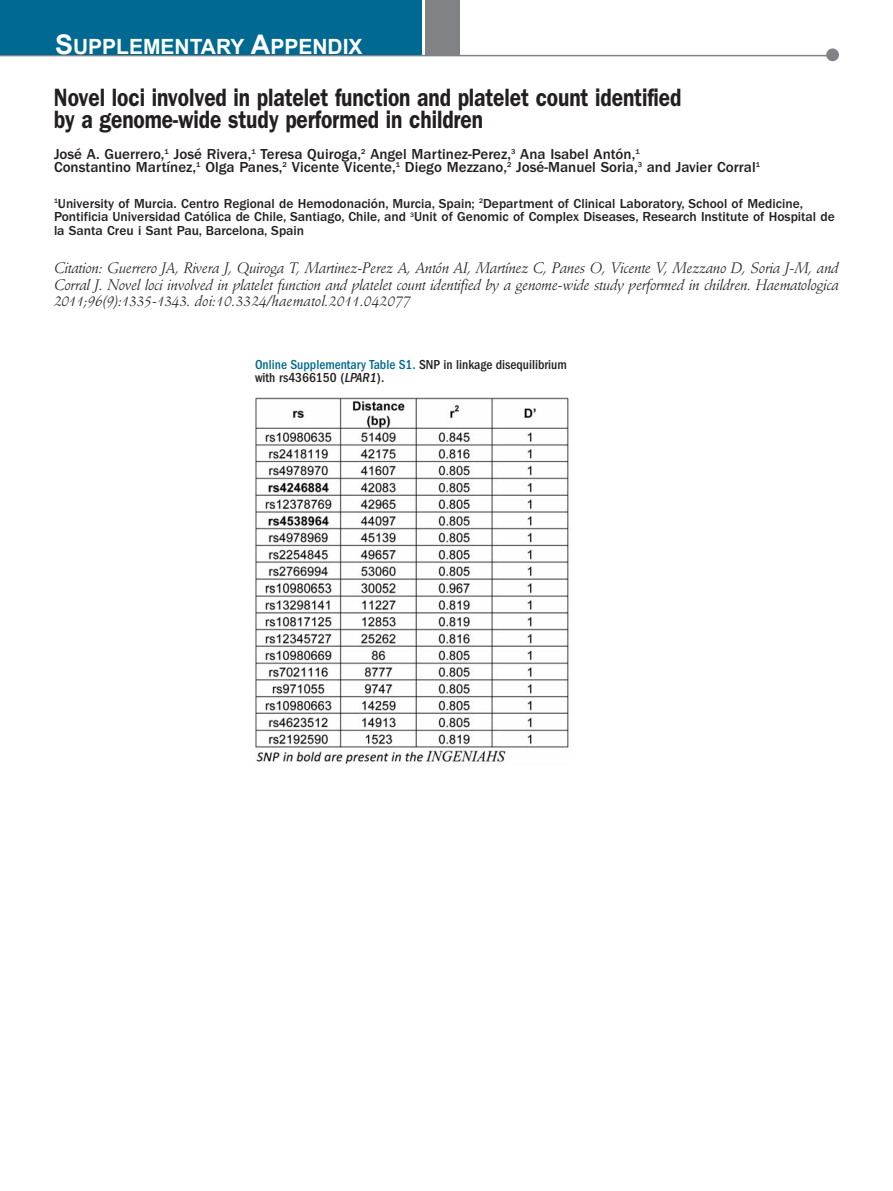
<style>
.page{position:relative;width:893px;height:1191px;background:#fff}
.page>*{position:absolute;margin:0;border:0;box-sizing:border-box;transform-origin:0 0}
.t1{font:600 25.2px/22.5px "Franklin Gothic";letter-spacing:-.005em;color:#231f20;scale:.83 1}
.t2{font:700 21px "Arial";color:#fff}
.t3{font:italic 15px/16.5px "Stempel Schneidler";color:#231f20;text-align:justify}
.t4{font:500 15px/13.5px "Franklin Gothic";color:#231f20}
.t5{font:500 13.5px/13.5px "Franklin Gothic";color:#231f20}
.t6{font:500 condensed 13.5px/13.5px "Franklin Gothic";color:#231f20}
.s1{font-size:27px}
.s2{color:#006991}
.s3{font-style:italic}
</style>
<div class="page">
<hr style="left:0;top:55px;width:837px;height:1px;background:#808285">
<div style="left:826px;top:48px;width:13px;height:13px;background:#808285;border-radius:50%"></div>
<div style="left:426px;top:0;width:34px;height:55px;background:#808285"></div>
<div style="left:0;top:0;width:422px;height:55px;background:#006991"></div>
<img style="left:255px;top:398px;width:316px;height:366px">
<h2 class="t2" style="left:55px;top:35px;width:309px"><span class="s1">S</span>UPPLEMENTARY <span class="s1">A</span>PPENDIX</h2>
<h1 class="t1" style="left:54px;top:88px;width:757px">Novel loci involved in platelet function and platelet count identified by a genome-wide study performed in children</h1>
<p class="t4" style="left:54px;top:148px;width:708px">José A. Guerrero,<sup>1</sup> José Rivera,<sup>1</sup> Teresa Quiroga,<sup>2</sup> Angel Martinez-Perez,<sup>3</sup> Ana Isabel Antón,<sup>1<br></sup>Constantino Martínez,<sup>1</sup> Olga Panes,<sup>2</sup> Vicente Vicente,<sup>1</sup> Diego Mezzano,<sup>2</sup> José-Manuel Soria,<sup>3</sup> and Javier Corral<sup>1</sup></p>
<p class="t5" style="left:54px;top:198px;width:782px"><sup>1</sup>University of Murcia. Centro Regional de Hemodonación, Murcia, Spain; <sup>2</sup>Department of Clinical Laboratory, School of Medicine,<br>Pontificia Universidad Católica de Chile, Santiago, Chile, and <sup>3</sup>Unit of Genomic of Complex Diseases, Research Institute of Hospital de la Santa Creu i Sant Pau, Barcelona, Spain</p>
<p class="t3" style="left:54px;top:261px;width:786px">Citation: Guerrero JA, Rivera J, Quiroga T, Martinez-Perez A, Antón AI, Martínez C, Panes O, Vicente V, Mezzano D, Soria J-M, and Corral J. Novel loci involved in platelet function and platelet count identified by a genome-wide study performed in children. Haematologica 2011;96(9):1335-1343. doi:10.3324/haematol.2011.042077</p>
<p class="t6" style="left:255px;top:359px;width:313px"><span class="s2">Online Supplementary Table S1.</span> SNP in linkage disequilibrium with rs4366150 (<span class="s3">LPAR1</span>).</p>
</div>
